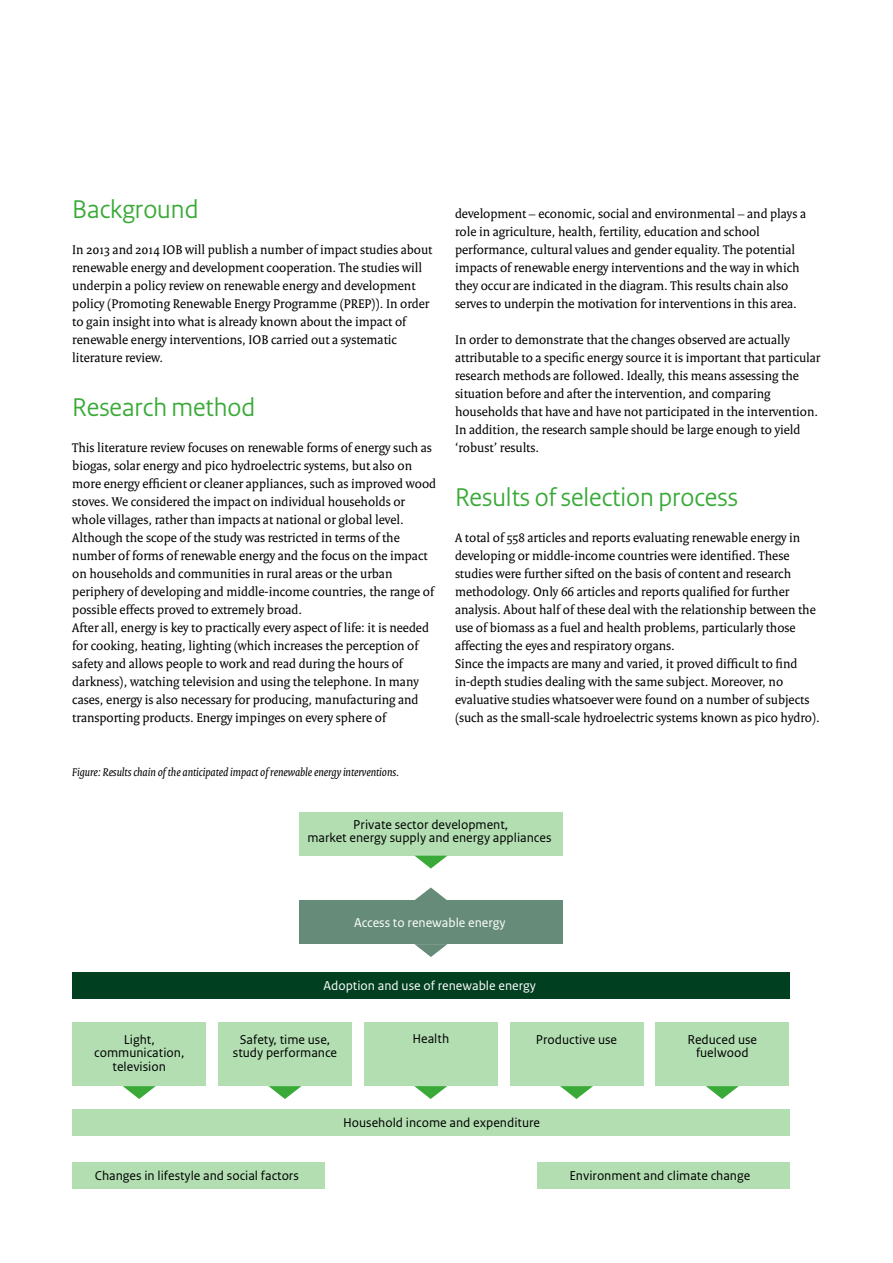
<style>
.page{position:relative;width:893px;height:1263px;background:#fff}
.page>*{position:absolute;margin:0;border:0;box-sizing:border-box;transform-origin:0 0}
.t1{font:27px "Rijksoverheid Sans Heading";color:#39aa37}
.t2{font:13.5px/18px "Rijksoverheid Serif";color:#000}
.t3{font:13.5px/13.5px "Rijksoverheid Sans Text";color:#000;text-align:center}
.t4{font:13.5px "Rijksoverheid Sans Text";color:#fff}
.t5{font:italic 12px "Rijksoverheid Serif";color:#000}
</style>
<div class="page">
<div style="left:72px;top:1162px;width:253px;height:27px;background:#b2deb1"></div>
<div style="left:300px;top:900px;width:263px;height:44px;background:#668c79"></div>
<div style="left:72px;top:972px;width:717px;height:27px;background:#003f20"></div>
<div style="left:300px;top:812px;width:263px;height:44px;background:#b2deb1"></div>
<div style="left:72px;top:1023px;width:134px;height:63px;background:#b2deb1"></div>
<div style="left:218px;top:1023px;width:134px;height:63px;background:#b2deb1"></div>
<div style="left:72px;top:1109px;width:717px;height:26px;background:#b2deb1"></div>
<div style="left:537px;top:1162px;width:252px;height:27px;background:#b2deb1"></div>
<div style="left:364px;top:1023px;width:134px;height:63px;background:#b2deb1"></div>
<div style="left:510px;top:1023px;width:133px;height:63px;background:#b2deb1"></div>
<div style="left:655px;top:1023px;width:134px;height:63px;background:#b2deb1"></div>
<svg style="left:415px;top:856px;width:32px;height:12px"></svg>
<svg style="left:414px;top:944px;width:33px;height:13px"></svg>
<svg style="left:415px;top:887px;width:32px;height:13px"></svg>
<svg style="left:123px;top:1086px;width:33px;height:13px"></svg>
<svg style="left:268px;top:1086px;width:34px;height:13px"></svg>
<svg style="left:414px;top:1086px;width:33px;height:13px"></svg>
<svg style="left:560px;top:1086px;width:33px;height:13px"></svg>
<svg style="left:706px;top:1086px;width:33px;height:13px"></svg>
<h1 class="t1" style="left:72px;top:193px;width:128px">Background</h1>
<p class="t2" style="left:72px;top:240px;width:362px">In 2013 and 2014 IOB will publish a number of impact studies about renewable energy and development cooperation. The studies will underpin a policy review on renewable energy and development policy (Promoting Renewable Energy Programme (PREP)). In order to gain insight into what is already known about the impact of renewable energy interventions, IOB carried out a systematic literature review.</p>
<h1 class="t1" style="left:72px;top:391px;width:185px">Research method</h1>
<p class="t2" style="left:72px;top:438px;width:365px">This literature review focuses on renewable forms of energy such as biogas, solar energy and pico hydroelectric systems, but also on more energy efficient or cleaner appliances, such as improved wood stoves. We considered the impact on individual households or whole villages, rather than impacts at national or global level.<br>Although the scope of the study was restricted in terms of the number of forms of renewable energy and the focus on the impact on households and communities in rural areas or the urban periphery of developing and middle-income countries, the range of possible effects proved to extremely broad.<br>After all, energy is key to practically every aspect of life: it is needed for cooking, heating, lighting (which increases the perception of safety and allows people to work and read during the hours of darkness), watching television and using the telephone. In many cases, energy is also necessary for producing, manufacturing and transporting products. Energy impinges on every sphere of</p>
<p class="t5" style="left:72px;top:765px;width:329px">Figure: Results chain of the anticipated impact of renewable energy interventions.</p>
<p class="t2" style="left:455px;top:204px;width:353px">development – economic, social and environmental – and plays a role in agriculture, health, fertility, education and school performance, cultural values and gender equality. The potential impacts of renewable energy interventions and the way in which they occur are indicated in the diagram. This results chain also serves to underpin the motivation for interventions in this area.</p>
<p class="t2" style="left:455px;top:330px;width:367px">In order to demonstrate that the changes observed are actually attributable to a specific energy source it is important that particular research methods are followed. Ideally, this means assessing the situation before and after the intervention, and comparing households that have and have not participated in the intervention.<br>In addition, the research sample should be large enough to yield ‘robust’ results.</p>
<h1 class="t1" style="left:455px;top:481px;width:284px">Results of selection process</h1>
<p class="t2" style="left:455px;top:528px;width:366px">A total of 558 articles and reports evaluating renewable energy in developing or middle-income countries were identified. These studies were further sifted on the basis of content and research methodology. Only 66 articles and reports qualified for further analysis. About half of these deal with the relationship between the use of biomass as a fuel and health problems, particularly those affecting the eyes and respiratory organs.<br>Since the impacts are many and varied, it proved difficult to find in-depth studies dealing with the same subject. Moreover, no evaluative studies whatsoever were found on a number of subjects (such as the small-scale hydroelectric systems known as pico hydro).</p>
<p class="t3" style="left:307px;top:818px;width:246px">Private sector development,<br>market energy supply and energy appliances</p>
<p class="t4" style="left:354px;top:915px;width:153px">Access to renewable energy</p>
<p class="t4" style="left:323px;top:978px;width:214px">Adoption and use of renewable energy</p>
<p class="t3" style="left:94px;top:1032px;width:92px">Light, communication, television</p>
<p class="t3" style="left:233px;top:1033px;width:106px">Safety, time use, study performance</p>
<p class="t3" style="left:412px;top:1032px;width:38px">Health</p>
<p class="t3" style="left:536px;top:1033px;width:83px">Productive use</p>
<p class="t3" style="left:687px;top:1033px;width:71px">Reduced use fuelwood</p>
<p class="t3" style="left:95px;top:1169px;width:205px">Changes in lifestyle and social factors</p>
<p class="t3" style="left:343px;top:1116px;width:199px">Household income and expenditure</p>
<p class="t3" style="left:569px;top:1169px;width:182px">Environment and climate change</p>
</div>
